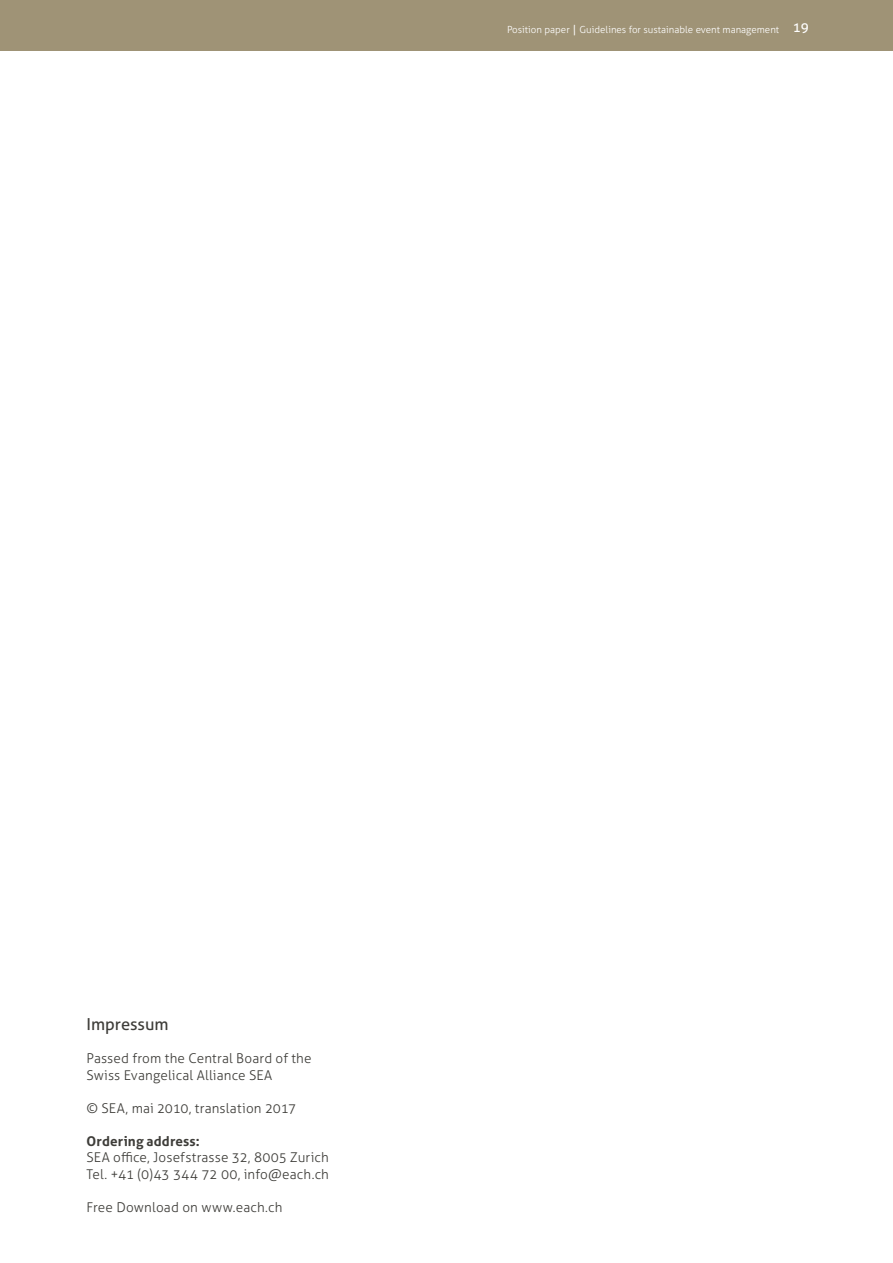
<style>
.page{position:relative;width:893px;height:1263px;background:#fff}
.page>*{position:absolute;margin:0;border:0;box-sizing:border-box;transform-origin:0 0}
.t1{font:16.5px "Aller";color:#3e3d39}
.t2{font:300 13.5px/16.5px "Aller";letter-spacing:.01em;color:#3e3d39}
.t3{font:700 13.5px "Aller";letter-spacing:.01em;color:#3e3d39}
.t4{font:300 9.75px "Aller";color:#fff}
.s1{font-family:"Kristen ITC";font-weight:400}
.s2{font-weight:400;font-size:13.5px}
</style>
<div class="page">
<div style="left:0;top:0;width:893px;height:51px;background:#9f9376"></div>
<p class="t4" style="left:507px;top:23px;width:303px">Position paper <span class="s1">|</span> Guidelines for sustainable event management <span class="s2">19</span></p>
<p class="t1" style="left:86px;top:1014px;width:84px">Impressum</p>
<p class="t2" style="left:86px;top:1050px;width:227px">Passed from the Central Board of the<br>Swiss Evangelical Alliance SEA</p>
<p class="t2" style="left:86px;top:1100px;width:211px">© SEA, mai 2010, translation 2017</p>
<p class="t3" style="left:86px;top:1133px;width:115px">Ordering address:</p>
<p class="t2" style="left:86px;top:1149px;width:244px">SEA office, Josefstrasse 32, 8005 Zurich<br>Tel. +41 (0)43 344 72 00, info@each.ch</p>
<p class="t2" style="left:86px;top:1199px;width:198px">Free Download on www.each.ch</p>
</div>
